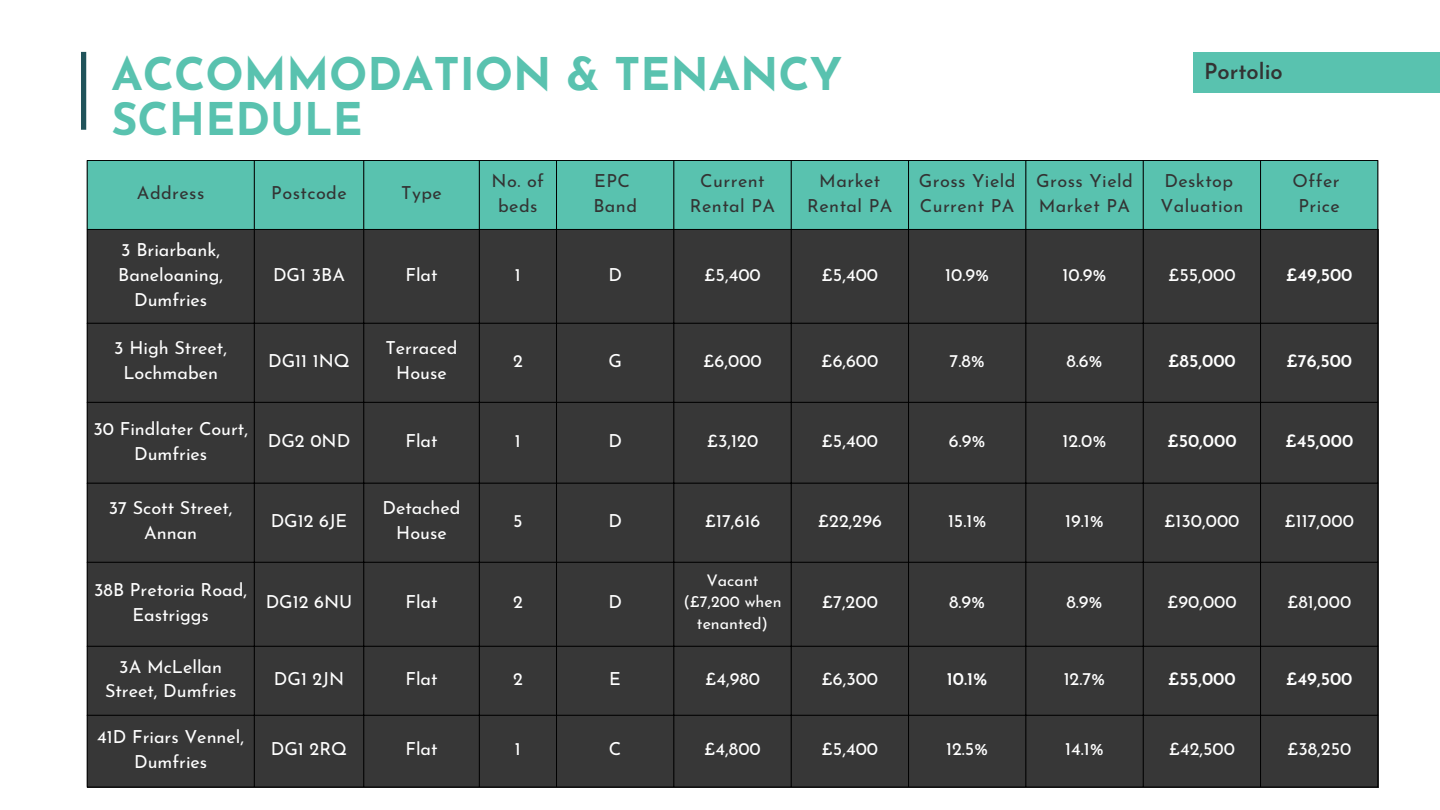
<style>
.page{position:relative;width:1440px;height:810px;background:#fff}
.page>*{position:absolute;margin:0;border:0;box-sizing:border-box;transform-origin:0 0}
.t1{font:700 45px/45px "Josefin Sans";color:#59c2af}
.t2{font:600 22px "Josefin Sans";color:#333}
.t3{font:18px/24.8px "Josefin Sans";color:#fff;text-align:center}
.t4{font:18px/24.8px "Josefin Sans";letter-spacing:.025em;color:#333;text-align:center}
.t5{font:600 18px "Josefin Sans";color:#fff}
.t6{font:16px/21.8px "Josefin Sans";color:#fff;text-align:center}
</style>
<div class="page">
<div style="left:87px;top:229px;width:1291px;height:558px;background:#373737"></div>
<div style="left:81px;top:52px;width:5px;height:78px;background:#20535a"></div>
<div style="left:88px;top:161px;width:1290px;height:68px;background:#59c2af"></div>
<hr style="left:87px;top:161px;width:1px;height:626px;background:#000">
<hr style="left:254px;top:161px;width:1px;height:626px;background:#000">
<hr style="left:364px;top:161px;width:1px;height:626px;background:#000">
<hr style="left:479px;top:161px;width:1px;height:626px;background:#000">
<hr style="left:556px;top:161px;width:1px;height:626px;background:#000">
<hr style="left:674px;top:161px;width:1px;height:626px;background:#000">
<hr style="left:791px;top:161px;width:1px;height:626px;background:#000">
<hr style="left:908px;top:161px;width:1px;height:626px;background:#000">
<hr style="left:1026px;top:161px;width:1px;height:626px;background:#000">
<hr style="left:1143px;top:161px;width:1px;height:626px;background:#000">
<hr style="left:1260px;top:161px;width:1px;height:626px;background:#000">
<hr style="left:1378px;top:161px;width:1px;height:626px;background:#000">
<hr style="left:87px;top:160px;width:1291px;height:1px;background:#000">
<hr style="left:87px;top:323px;width:1291px;height:1px;background:#000">
<hr style="left:87px;top:402px;width:1291px;height:1px;background:#000">
<hr style="left:87px;top:483px;width:1291px;height:1px;background:#000">
<hr style="left:87px;top:562px;width:1291px;height:1px;background:#000">
<hr style="left:87px;top:646px;width:1291px;height:1px;background:#000">
<hr style="left:87px;top:715px;width:1291px;height:1px;background:#000">
<hr style="left:87px;top:787px;width:1291px;height:1px;background:#000">
<hr style="left:87px;top:229px;width:1291px;height:1px;background:#000">
<div style="left:1193px;top:52px;width:247px;height:40px;background:#59c2af"></div>
<p class="t1" style="left:111px;top:56px;width:733px">ACCOMMODATION &amp; TENANCY<br>SCHEDULE</p>
<p class="t2" style="left:1204px;top:63px;width:80px">Portolio</p>
<h1 class="t4" style="left:137px;top:182px;width:69px">Address</h1>
<p class="t4" style="left:271px;top:182px;width:77px">Postcode</p>
<p class="t4" style="left:401px;top:182px;width:42px">Type</p>
<p class="t4" style="left:492px;top:170px;width:54px">No. of beds</p>
<p class="t4" style="left:594px;top:170px;width:37px">EPC</p>
<p class="t4" style="left:593px;top:195px;width:45px">Band</p>
<p class="t4" style="left:690px;top:170px;width:87px">Current<br>Rental PA</p>
<p class="t4" style="left:807px;top:170px;width:87px">Market<br>Rental PA</p>
<p class="t4" style="left:919px;top:170px;width:98px;text-align:left">Gross Yield<br>Current PA</p>
<p class="t4" style="left:1036px;top:170px;width:98px;text-align:left">Gross Yield<br>Market PA</p>
<p class="t4" style="left:1164px;top:170px;width:70px">Desktop</p>
<p class="t4" style="left:1160px;top:195px;width:84px">Valuation</p>
<p class="t4" style="left:1293px;top:170px;width:49px">Offer</p>
<p class="t4" style="left:1299px;top:195px;width:43px">Price</p>
<p class="t3" style="left:118px;top:239px;width:106px">3 Briarbank,<br>Baneloaning,<br>Dumfries</p>
<p class="t3" style="left:114px;top:337px;width:114px">3 High Street,<br>Lochmaben</p>
<p class="t3" style="left:93px;top:418px;width:156px">30 Findlater Court,<br>Dumfries</p>
<p class="t3" style="left:109px;top:497px;width:125px">37 Scott Street,<br>Annan</p>
<p class="t3" style="left:94px;top:579px;width:154px">38B Pretoria Road,<br>Eastriggs</p>
<p class="t3" style="left:105px;top:656px;width:133px">3A McLellan<br>Street, Dumfries</p>
<p class="t3" style="left:97px;top:726px;width:148px">41D Friars Vennel,<br>Dumfries</p>
<p class="t3" style="left:273px;top:264px;width:73px">DG1 3BA</p>
<p class="t3" style="left:405px;top:264px;width:34px">Flat</p>
<p class="t3" style="left:515px;top:264px;width:7px">1</p>
<p class="t3" style="left:608px;top:264px;width:15px">D</p>
<p class="t3" style="left:704px;top:264px;width:58px">£5,400</p>
<p class="t3" style="left:822px;top:264px;width:58px">£5,400</p>
<p class="t3" style="left:945px;top:264px;width:45px">10.9%</p>
<p class="t3" style="left:1063px;top:264px;width:45px">10.9%</p>
<p class="t3" style="left:1168px;top:264px;width:69px">£55,000</p>
<p class="t5" style="left:1286px;top:267px;width:68px">£49,500</p>
<p class="t3" style="left:268px;top:350px;width:83px">DG11 1NQ</p>
<p class="t3" style="left:385px;top:337px;width:74px">Terraced<br>House</p>
<p class="t3" style="left:513px;top:350px;width:11px">2</p>
<p class="t3" style="left:608px;top:350px;width:15px">G</p>
<p class="t3" style="left:703px;top:350px;width:60px">£6,000</p>
<p class="t3" style="left:821px;top:350px;width:59px">£6,600</p>
<p class="t3" style="left:950px;top:350px;width:37px">7.8%</p>
<p class="t3" style="left:1066px;top:350px;width:38px">8.6%</p>
<p class="t5" style="left:1168px;top:353px;width:69px">£85,000</p>
<p class="t5" style="left:1286px;top:353px;width:68px">£76,500</p>
<p class="t3" style="left:268px;top:430px;width:84px">DG2 0ND</p>
<p class="t3" style="left:405px;top:430px;width:34px">Flat</p>
<p class="t3" style="left:515px;top:430px;width:7px">1</p>
<p class="t3" style="left:608px;top:430px;width:15px">D</p>
<p class="t3" style="left:707px;top:430px;width:53px">£3,120</p>
<p class="t3" style="left:822px;top:430px;width:58px">£5,400</p>
<p class="t3" style="left:949px;top:430px;width:38px">6.9%</p>
<p class="t3" style="left:1063px;top:430px;width:46px">12.0%</p>
<p class="t5" style="left:1167px;top:433px;width:71px">£50,000</p>
<p class="t5" style="left:1285px;top:433px;width:70px">£45,000</p>
<p class="t3" style="left:271px;top:510px;width:78px">DG12 6JE</p>
<p class="t3" style="left:382px;top:497px;width:80px">Detached<br>House</p>
<p class="t3" style="left:513px;top:510px;width:11px">5</p>
<p class="t3" style="left:608px;top:510px;width:15px">D</p>
<p class="t3" style="left:705px;top:510px;width:57px">£17,616</p>
<p class="t3" style="left:818px;top:510px;width:65px">£22,296</p>
<p class="t3" style="left:948px;top:510px;width:40px">15.1%</p>
<p class="t3" style="left:1065px;top:510px;width:40px">19.1%</p>
<p class="t3" style="left:1164px;top:510px;width:77px">£130,000</p>
<p class="t3" style="left:1284px;top:510px;width:71px">£117,000</p>
<p class="t3" style="left:266px;top:591px;width:88px">DG12 6NU</p>
<p class="t3" style="left:405px;top:591px;width:34px">Flat</p>
<p class="t3" style="left:513px;top:591px;width:11px">2</p>
<p class="t3" style="left:608px;top:591px;width:15px">D</p>
<p class="t6" style="left:683px;top:571px;width:100px">Vacant (£7,200 when tenanted)</p>
<p class="t3" style="left:822px;top:591px;width:58px">£7,200</p>
<p class="t3" style="left:949px;top:591px;width:38px">8.9%</p>
<p class="t3" style="left:1066px;top:591px;width:38px">8.9%</p>
<p class="t3" style="left:1167px;top:591px;width:71px">£90,000</p>
<p class="t3" style="left:1287px;top:591px;width:66px">£81,000</p>
<p class="t3" style="left:274px;top:668px;width:72px">DG1 2JN</p>
<p class="t3" style="left:405px;top:668px;width:34px">Flat</p>
<p class="t3" style="left:513px;top:668px;width:11px">2</p>
<p class="t3" style="left:609px;top:668px;width:13px">E</p>
<p class="t3" style="left:705px;top:668px;width:57px">£4,980</p>
<p class="t3" style="left:821px;top:668px;width:58px">£6,300</p>
<p class="t5" style="left:947px;top:671px;width:42px">10.1%</p>
<p class="t3" style="left:1064px;top:668px;width:43px">12.7%</p>
<p class="t5" style="left:1168px;top:671px;width:69px">£55,000</p>
<p class="t5" style="left:1286px;top:671px;width:68px">£49,500</p>
<p class="t3" style="left:271px;top:738px;width:78px">DG1 2RQ</p>
<p class="t3" style="left:405px;top:738px;width:34px">Flat</p>
<p class="t3" style="left:515px;top:738px;width:7px">1</p>
<p class="t3" style="left:609px;top:738px;width:14px">C</p>
<p class="t3" style="left:704px;top:738px;width:58px">£4,800</p>
<p class="t3" style="left:822px;top:738px;width:58px">£5,400</p>
<p class="t3" style="left:946px;top:738px;width:44px">12.5%</p>
<p class="t3" style="left:1065px;top:738px;width:40px">14.1%</p>
<p class="t3" style="left:1169px;top:738px;width:68px">£42,500</p>
<p class="t3" style="left:1287px;top:738px;width:66px">£38,250</p>
</div>
